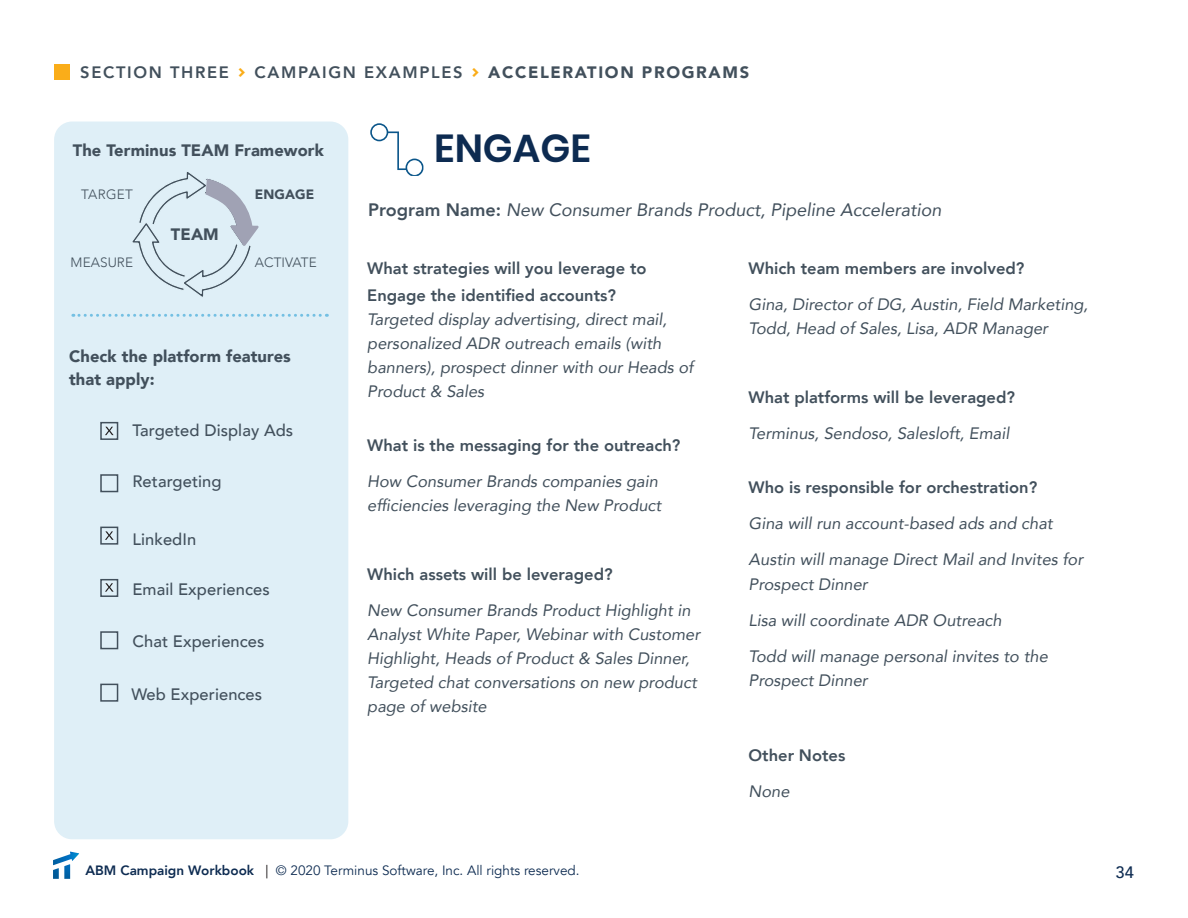
<style>
.page{position:relative;width:1188px;height:918px;background:#fff}
.page>*{position:absolute;margin:0;border:0;box-sizing:border-box;transform-origin:0 0}
.t1{font:600 39px "Poppins";color:#0d2b51}
.body{font:italic 18px "Avenir";color:#42505c}
.body-2{font:italic 16.5px/24px "Avenir";color:#42505c}
.body-3{font:800 16.5px "Avenir";color:#42505c}
.body-4{font:500 16.5px "Avenir";letter-spacing:.005em;color:#42505c}
.body-5{font:900 16.5px/22.5px "Avenir";letter-spacing:.005em;color:#42505c}
.body-6{font:800 16.5px "Avenir";letter-spacing:.1em;color:#42505c}
.t2{font:500 16.5px "Avenir";color:#0d2b51}
.t3{font:13.5px "Avenir";color:#0d2b51}
.body-7{font:300 13.5px "Avenir";letter-spacing:.005em;color:#42505c}
.body-8{font:900 13.5px "Avenir";letter-spacing:.005em;color:#42505c}
.s1{font-family:"Campton";font-weight:700;color:#faad19}
.s2{font-weight:900}
.s3{font-weight:800;font-style:normal}
.s4{font-weight:800}
.s5{color:#231f20}
</style>
<div class="page">
<svg style="left:53px;top:852px;width:26px;height:27px"></svg>
<div style="left:54px;top:122px;width:294px;height:717px;background:#dfeff7;border-radius:18px"></div>
<svg style="left:73px;top:314px;width:254px;height:3px"></svg>
<svg style="left:370px;top:123px;width:53px;height:53px"></svg>
<div style="left:54px;top:64px;width:16px;height:16px;background:#faad19"></div>
<svg style="left:132px;top:172px;width:127px;height:125px"></svg>
<svg style="left:105px;top:427px;width:9px;height:8px"></svg>
<svg style="left:105px;top:531px;width:9px;height:9px"></svg>
<svg style="left:105px;top:583px;width:9px;height:9px"></svg>
<div style="left:100px;top:422px;width:18px;height:18px;border:2px solid #42505c"></div>
<div style="left:100px;top:579px;width:18px;height:18px;border:2px solid #42505c"></div>
<div style="left:100px;top:474px;width:18px;height:18px;border:2px solid #42505c"></div>
<div style="left:100px;top:631px;width:18px;height:18px;border:2px solid #42505c"></div>
<div style="left:100px;top:527px;width:18px;height:18px;border:2px solid #42505c"></div>
<div style="left:100px;top:684px;width:18px;height:18px;border:2px solid #42505c"></div>
<p class="body-6" style="left:80px;top:59px;width:670px">SECTION THREE <span class="s1">↑</span> CAMPAIGN EXAMPLES <span class="s1">↑</span> <span class="s2">ACCELERATION PROGRAMS</span></p>
<p class="body-5" style="left:73px;top:139px;width:253px">The Terminus TEAM Framework</p>
<p class="body-7" style="left:81px;top:186px;width:54px">TARGET</p>
<p class="body-5" style="left:171px;top:223px;width:49px">TEAM</p>
<p class="body-8" style="left:255px;top:183px;width:61px">ENGAGE</p>
<p class="body-7" style="left:71px;top:254px;width:64px">MEASURE</p>
<p class="body-7" style="left:255px;top:254px;width:63px">ACTIVATE</p>
<p class="body-5" style="left:69px;top:345px;width:223px">Check the platform features that apply:</p>
<p class="body-4" style="left:132px;top:416px;width:162px">Targeted Display Ads</p>
<p class="body-4" style="left:132px;top:467px;width:91px">Retargeting</p>
<p class="body-4" style="left:132px;top:525px;width:65px">LinkedIn</p>
<p class="body-4" style="left:132px;top:575px;width:139px">Email Experiences</p>
<p class="body-4" style="left:132px;top:627px;width:134px">Chat Experiences</p>
<p class="body-4" style="left:131px;top:680px;width:132px">Web Experiences</p>
<p class="t1" style="left:434px;top:126px;width:158px">ENGAGE</p>
<p class="body" style="left:368px;top:199px;width:575px"><span class="s3">Program Name:</span> New Consumer Brands Product, Pipeline Acceleration</p>
<p class="body-3" style="left:367px;top:256px;width:281px">What strategies will you leverage to</p>
<p class="body-3" style="left:367px;top:283px;width:250px">Engage the identified accounts?</p>
<p class="body-2" style="left:367px;top:308px;width:328px">Targeted display advertising, direct mail, personalized ADR outreach emails (with banners), prospect dinner with our Heads of Product &amp; Sales</p>
<p class="body-3" style="left:367px;top:433px;width:315px">What is the messaging for the outreach?</p>
<p class="body-2" style="left:367px;top:470px;width:296px">How Consumer Brands companies gain efficiencies leveraging the New Product</p>
<p class="body-3" style="left:367px;top:562px;width:247px">Which assets will be leveraged?</p>
<p class="body-2" style="left:367px;top:599px;width:335px">New Consumer Brands Product Highlight in Analyst White Paper, Webinar with Customer Highlight, Heads of Product &amp; Sales Dinner, Targeted chat conversations on new product page of website</p>
<p class="body-3" style="left:749px;top:256px;width:277px">Which team members are involved?</p>
<p class="body-2" style="left:749px;top:293px;width:341px">Gina, Director of DG, Austin, Field Marketing,<br>Todd, Head of Sales, Lisa, ADR Manager</p>
<p class="body-3" style="left:749px;top:385px;width:268px">What platforms will be leveraged?</p>
<p class="body-2" style="left:749px;top:422px;width:262px">Terminus, Sendoso, Salesloft, Email</p>
<p class="body-3" style="left:749px;top:475px;width:290px">Who is responsible for orchestration?</p>
<p class="body-2" style="left:749px;top:512px;width:306px">Gina will run account-based ads and chat</p>
<p class="body-2" style="left:749px;top:548px;width:336px">Austin will manage Direct Mail and Invites for<br>Prospect Dinner</p>
<p class="body-2" style="left:749px;top:608px;width:255px">Lisa will coordinate ADR Outreach</p>
<p class="body-2" style="left:749px;top:644px;width:301px">Todd will manage personal invites to the</p>
<p class="body-2" style="left:749px;top:668px;width:121px">Prospect Dinner</p>
<p class="body-3" style="left:749px;top:742px;width:98px">Other Notes</p>
<p class="body-2" style="left:749px;top:779px;width:42px">None</p>
<p class="t3" style="left:86px;top:862px;width:496px"><span class="s4">ABM Campaign Workbook</span> <span class="s5">|</span> © 2020 Terminus Software, Inc. All rights reserved.</p>
<p class="t2" style="left:1116px;top:857px;width:20px">34</p>
</div>
